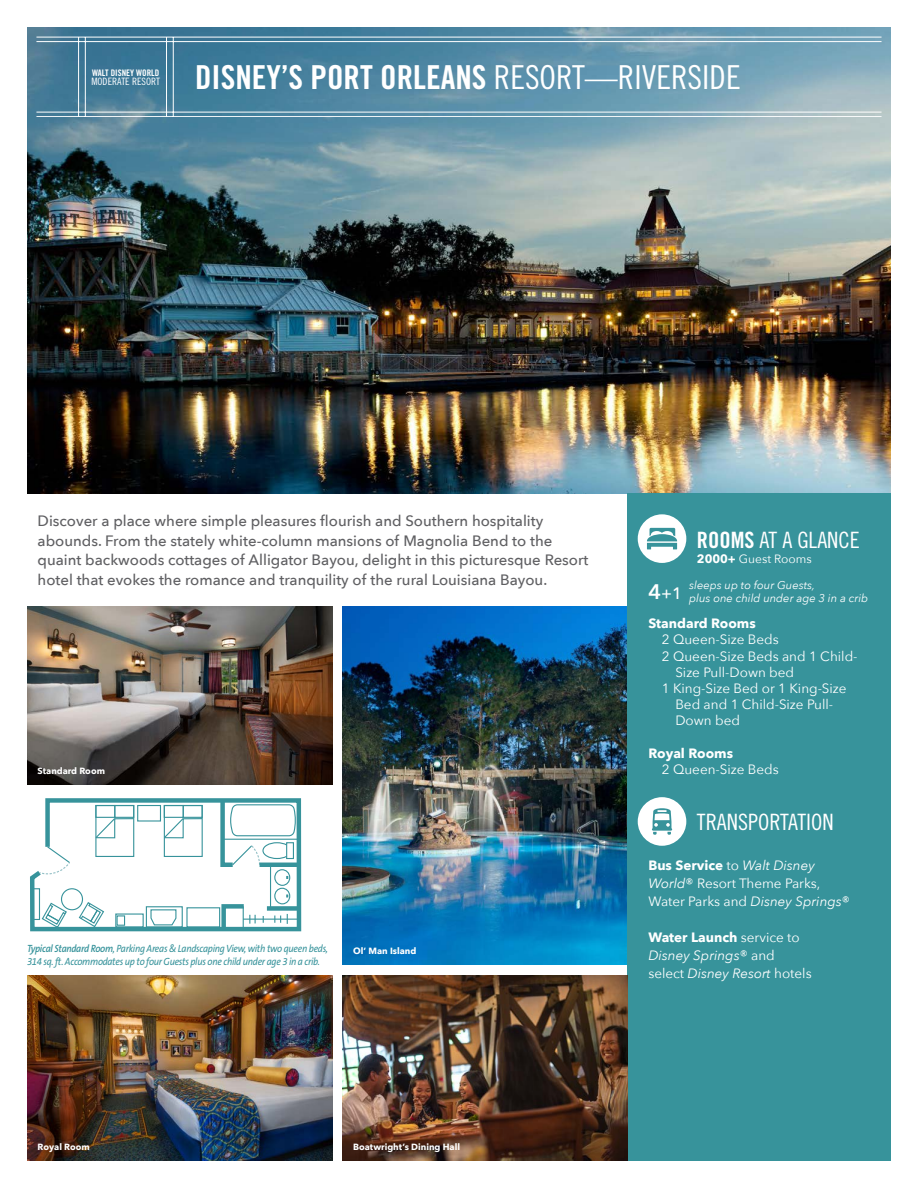
<style>
.page{position:relative;width:918px;height:1188px;background:#fff}
.page>*{position:absolute;margin:0;border:0;box-sizing:border-box;transform-origin:0 0}
.t1{font:33px "Trade Gothic Bold Cond Twenty";color:#fff}
.t2{font:22.5px "Trade Gothic Cond Eighteen";color:#fff}
.t3{font:500 16.5px "Avenir Next";color:#fff}
.t4{font:500 15px/19.5px "Avenir Next";color:#5f5f62}
.t5{font:13.5px/18px "Avenir Next";color:#fff}
.t6{font:700 13.5px "Avenir Next";color:#fff}
.t7{font:12px "Avenir Next";color:#fff}
.t8{font:italic 11.25px "Avenir Next";color:#fff}
.t9{font:italic 10.5px/12.6px "The Sans CE B5";letter-spacing:-.03em;color:#37939b;scale:.9 1}
.t10{font:10.2px "Trade Gothic Cond Eighteen";color:#fff}
.t11{font:700 9px "Avenir Next";color:#fff}
.t12{font:9px "Trade Gothic Bold Cond Twenty";color:#fff}
.s1{font-family:"Trade Gothic Cond Eighteen"}
.s2{font-family:"The Sans CE B6";font-weight:600}
.s3{font-family:"Trade Gothic Bold Cond Twenty"}
.s4{font-weight:700}
.s5{font-weight:600;font-size:21px}
.s6{font-style:italic}
</style>
<div class="page">
<img style="left:343px;top:606px;width:284px;height:359px">
<img style="left:27px;top:27px;width:864px;height:466px">
<img style="left:27px;top:606px;width:305px;height:178px">
<img style="left:27px;top:976px;width:305px;height:185px">
<div style="left:627px;top:493px;width:264px;height:668px;background:#37939b"></div>
<svg style="left:30px;top:798px;width:272px;height:134px"></svg>
<img style="left:343px;top:976px;width:284px;height:185px">
<hr style="left:166px;top:37px;width:1px;height:80px;background:#fff">
<hr style="left:173px;top:37px;width:1px;height:80px;background:#fff">
<hr style="left:36px;top:41px;width:846px;height:1px;background:#fff">
<hr style="left:78px;top:37px;width:1px;height:80px;background:#fff">
<hr style="left:85px;top:37px;width:1px;height:80px;background:#fff">
<hr style="left:36px;top:37px;width:846px;height:1px;background:#fff">
<hr style="left:36px;top:116px;width:846px;height:1px;background:#fff">
<hr style="left:36px;top:112px;width:846px;height:1px;background:#fff">
<div style="left:638px;top:797px;width:48px;height:49px;background:#fff;border-radius:50%"></div>
<svg style="left:652px;top:808px;width:20px;height:27px"></svg>
<div style="left:638px;top:514px;width:48px;height:49px;background:#fff;border-radius:50%"></div>
<svg style="left:647px;top:528px;width:30px;height:21px"></svg>
<p class="t12" style="left:92px;top:67px;width:68px">WALT DISNEY WORLD</p>
<p class="t10" style="left:91px;top:75px;width:70px">MODERATE RESORT</p>
<p class="t1" style="left:195px;top:57px;width:547px">DISNEY’S PORT ORLEANS <span class="s1">RESORT—RIVERSIDE</span></p>
<p class="t4" style="left:38px;top:511px;width:552px">Discover a place where simple pleasures flourish and Southern hospitality abounds. From the stately white-column mansions of Magnolia Bend to the quaint backwoods cottages of Alligator Bayou, delight in this picturesque Resort hotel that evokes the romance and tranquility of the rural Louisiana Bayou.</p>
<p class="t11" style="left:38px;top:763px;width:69px">Standard Room</p>
<p class="t9" style="left:27px;top:943px;width:336px"><span class="s2">Typical Standard Room</span>, Parking Areas &amp; Landscaping View, with two queen beds,<br>314 sq. ft. Accommodates up to four Guests plus one child under age 3 in a crib.</p>
<p class="t11" style="left:353px;top:943px;width:65px">Ol’ Man Island</p>
<p class="t2" style="left:697px;top:526px;width:164px"><span class="s3">ROOMS</span> AT A GLANCE</p>
<p class="t7" style="left:697px;top:548px;width:116px"><span class="s4">2000+</span> Guest Rooms</p>
<p class="t3" style="left:648px;top:579px;width:35px"><span class="s5">4</span>+1</p>
<p class="t8" style="left:689px;top:575px;width:127px">sleeps up to four Guests,</p>
<p class="t8" style="left:689px;top:589px;width:181px">plus one child under age 3 in a crib</p>
<p class="t6" style="left:648px;top:612px;width:109px">Standard Rooms</p>
<p class="t5" style="left:662px;top:630px;width:118px">2 Queen-Size Beds</p>
<p class="t5" style="left:675px;top:647px;width:184px;line-height:16.2px;text-indent:-14px">2 Queen-Size Beds and 1 Child-<br>Size Pull-Down bed</p>
<p class="t5" style="left:675px;top:680px;width:173px;line-height:16.2px;text-indent:-14px">1 King-Size Bed or 1 King-Size<br>Bed and 1 Child-Size Pull-<br>Down bed</p>
<p class="t6" style="left:648px;top:741px;width:86px">Royal Rooms</p>
<p class="t5" style="left:662px;top:760px;width:118px">2 Queen-Size Beds</p>
<p class="t2" style="left:697px;top:809px;width:138px">TRANSPORTATION</p>
<p class="t5" style="left:648px;top:856px;width:203px"><span class="s4">Bus Service</span> to <span class="s6">Walt Disney<br>World</span>® Resort Theme Parks,<br>Water Parks and <span class="s6">Disney Springs</span>®</p>
<p class="t5" style="left:648px;top:928px;width:165px"><span class="s4">Water Launch</span> service to<br><span class="s6">Disney Springs</span>® and select <span class="s6">Disney Resort</span> hotels</p>
<p class="t11" style="left:38px;top:1139px;width:54px">Royal Room</p>
<p class="t11" style="left:353px;top:1139px;width:108px">Boatwright’s Dining Hall</p>
</div>
